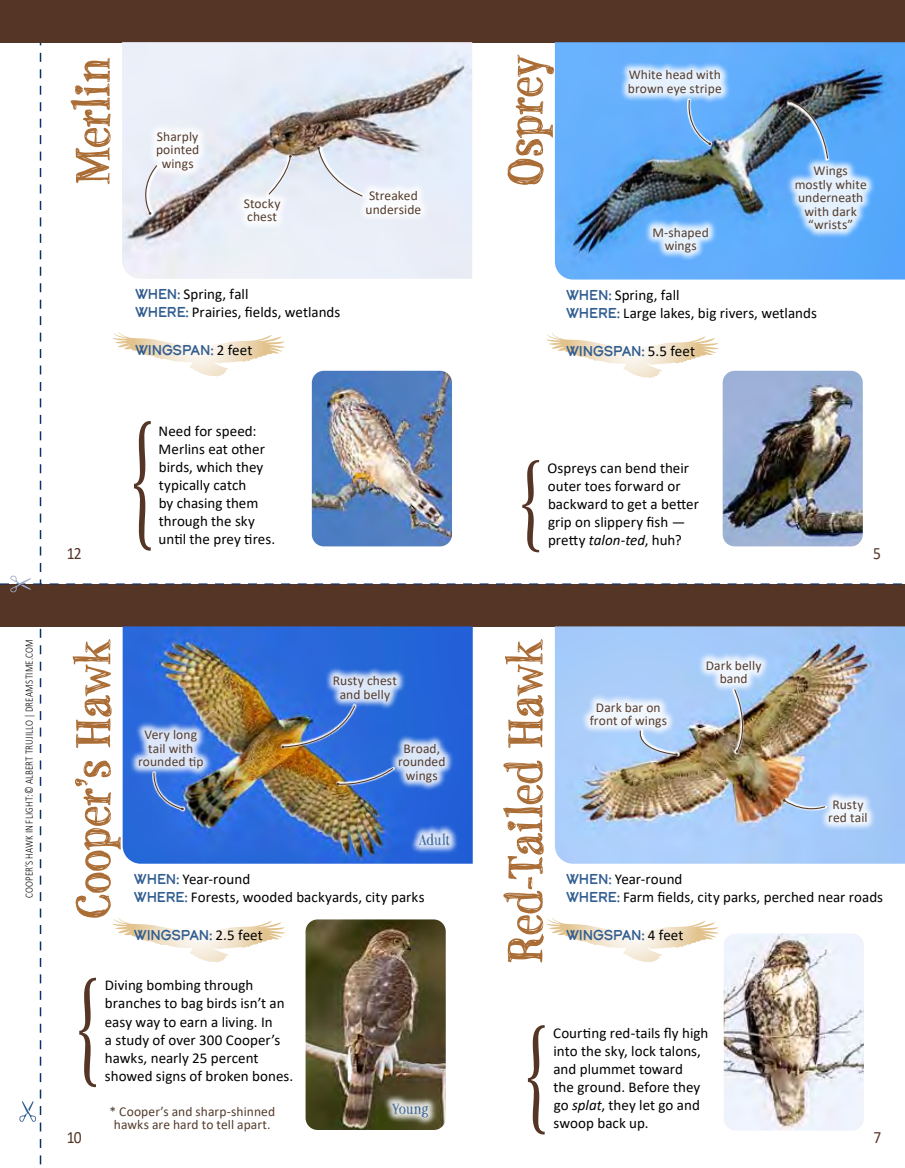
<style>
.page{position:relative;width:905px;height:1168px;background:#fff}
.page>*{position:absolute;margin:0;border:0;box-sizing:border-box;transform-origin:0 0}
.Mini_FG_-_SPECIES_H3{font:700 54px "P22 Stanyan";letter-spacing:-.005em;color:#aa6d36}
.t1{font:17.25px "Calibri";color:#543526;scale:.9 1}
.t2{font:16.5px "P22 Stanyan";letter-spacing:.01em;color:#335e91}
.Mini_FG_-_text{font:15px/18px "Calibri";letter-spacing:.005em;color:#000}
.Mini_FG_-_text-2{font:14.25px "Calder Dark";letter-spacing:-.065em;color:#335e91;scale:.95 1}
.Mini_FG_TRAITS{font:13.5px/13.5px "Calibri";letter-spacing:.005em;color:#543c2d;text-align:center}
.t3{font:300 11.25px "Calibri";letter-spacing:.02em;color:#000;scale:.8 1}
.s1{font-family:"Calder Dark";font-size:14.25px;color:#335e91}
.s2{font-family:"Calibri";font-size:15px;color:#000}
.s3{font-style:italic}
</style>
<div class="page">
<img style="left:0;top:0;width:904px;height:1165px">
<p class="t3" style="left:22px;top:898px;width:325px;rotate:-90deg">COOPER’S HAWK IN FLIGHT: © ALBERT TRUJILLO | DREAMSTIME.COM</p>
<h3 class="Mini_FG_-_SPECIES_H3" style="left:60px;top:184px;width:128px;rotate:-90deg">Merlin</h3>
<p class="Mini_FG_TRAITS" style="left:156px;top:129px;width:45px">Sharply pointed wings</p>
<p class="Mini_FG_TRAITS" style="left:244px;top:196px;width:38px;text-align:left">Stocky chest</p>
<p class="Mini_FG_TRAITS" style="left:365px;top:189px;width:57px;text-align:left">Streaked underside</p>
<p class="Mini_FG_-_text" style="left:135px;top:284px;width:115px"><span class="s1">WHEN:</span> Spring, fall</p>
<p class="Mini_FG_-_text" style="left:135px;top:302px;width:207px"><span class="s1">WHERE:</span> Prairies, fields, wetlands</p>
<p class="Mini_FG_-_text-2" style="left:135px;top:340px;width:125px">WINGSPAN: <span class="s2">2 feet</span></p>
<h3 class="Mini_FG_-_SPECIES_H3" style="left:492px;top:187px;width:134px;rotate:-90deg">Osprey</h3>
<p class="Mini_FG_TRAITS" style="left:628px;top:68px;width:95px;text-align:left">White head with brown eye stripe</p>
<p class="Mini_FG_TRAITS" style="left:652px;top:225px;width:58px">M-shaped wings</p>
<p class="Mini_FG_TRAITS" style="left:794px;top:164px;width:73px">Wings mostly white underneath with dark “wrists”</p>
<p class="Mini_FG_-_text" style="left:566px;top:285px;width:115px"><span class="s1">WHEN:</span> Spring, fall</p>
<p class="Mini_FG_-_text" style="left:566px;top:303px;width:252px"><span class="s1">WHERE:</span> Large lakes, big rivers, wetlands</p>
<p class="Mini_FG_-_text-2" style="left:566px;top:341px;width:137px">WINGSPAN: <span class="s2">5.5 feet</span></p>
<p class="Mini_FG_-_text" style="left:159px;top:421px;width:118px">Need for speed:<br>Merlins eat other birds, which they typically catch<br>by chasing them through the sky until the prey tires.</p>
<p class="Mini_FG_-_text" style="left:547px;top:458px;width:153px">Ospreys can bend their outer toes forward or backward to get a better grip on slippery fish — pretty <span class="s3">talon-ted</span>, huh?</p>
<p class="t1" style="left:67px;top:541px;width:18px">12</p>
<p class="t1" style="left:873px;top:541px;width:10px">5</p>
<h3 class="Mini_FG_-_SPECIES_H3" style="left:492px;top:963px;width:325px;rotate:-90deg">Red-Tailed Hawk</h3>
<h3 class="Mini_FG_-_SPECIES_H3" style="left:60px;top:918px;width:281px;rotate:-90deg">Cooper’s Hawk</h3>
<p class="Mini_FG_TRAITS" style="left:706px;top:658px;width:57px">Dark belly band</p>
<p class="Mini_FG_TRAITS" style="left:333px;top:673px;width:65px">Rusty chest and belly</p>
<p class="Mini_FG_TRAITS" style="left:589px;top:700px;width:79px">Dark bar on front of wings</p>
<p class="Mini_FG_TRAITS" style="left:138px;top:727px;width:67px">Very long tail with rounded tip</p>
<p class="Mini_FG_TRAITS" style="left:398px;top:741px;width:49px">Broad, rounded wings</p>
<p class="Mini_FG_TRAITS" style="left:828px;top:797px;width:41px">Rusty red tail</p>
<p class="t2" style="left:419px;top:830px;width:32px">Adult</p>
<p class="Mini_FG_-_text" style="left:134px;top:869px;width:118px"><span class="s1">WHEN:</span> Year-round</p>
<p class="Mini_FG_-_text" style="left:134px;top:887px;width:292px"><span class="s1">WHERE:</span> Forests, wooded backyards, city parks</p>
<p class="Mini_FG_-_text-2" style="left:134px;top:925px;width:137px">WINGSPAN: <span class="s2">2.5 feet</span></p>
<p class="Mini_FG_-_text" style="left:105px;top:976px;width:190px">Diving bombing through branches to bag birds isn’t an easy way to earn a living. In<br>a study of over 300 Cooper’s hawks, nearly 25 percent showed signs of broken bones.</p>
<p class="Mini_FG_TRAITS" style="left:109px;top:1104px;width:167px">* Cooper’s and sharp-shinned hawks are hard to tell apart.</p>
<p class="Mini_FG_-_text" style="left:566px;top:869px;width:118px"><span class="s1">WHEN:</span> Year-round</p>
<p class="Mini_FG_-_text" style="left:566px;top:887px;width:319px"><span class="s1">WHERE:</span> Farm fields, city parks, perched near roads</p>
<p class="Mini_FG_-_text-2" style="left:566px;top:925px;width:125px">WINGSPAN: <span class="s2">4 feet</span></p>
<p class="Mini_FG_-_text" style="left:553px;top:1023px;width:157px">Courting red-tails fly high into the sky, lock talons, and plummet toward<br>the ground. Before they go <span class="s3">splat</span>, they let go and swoop back up.</p>
<p class="t2" style="left:392px;top:1098px;width:37px">Young</p>
<p class="t1" style="left:67px;top:1125px;width:18px">10</p>
<p class="t1" style="left:873px;top:1125px;width:10px">7</p>
</div>
